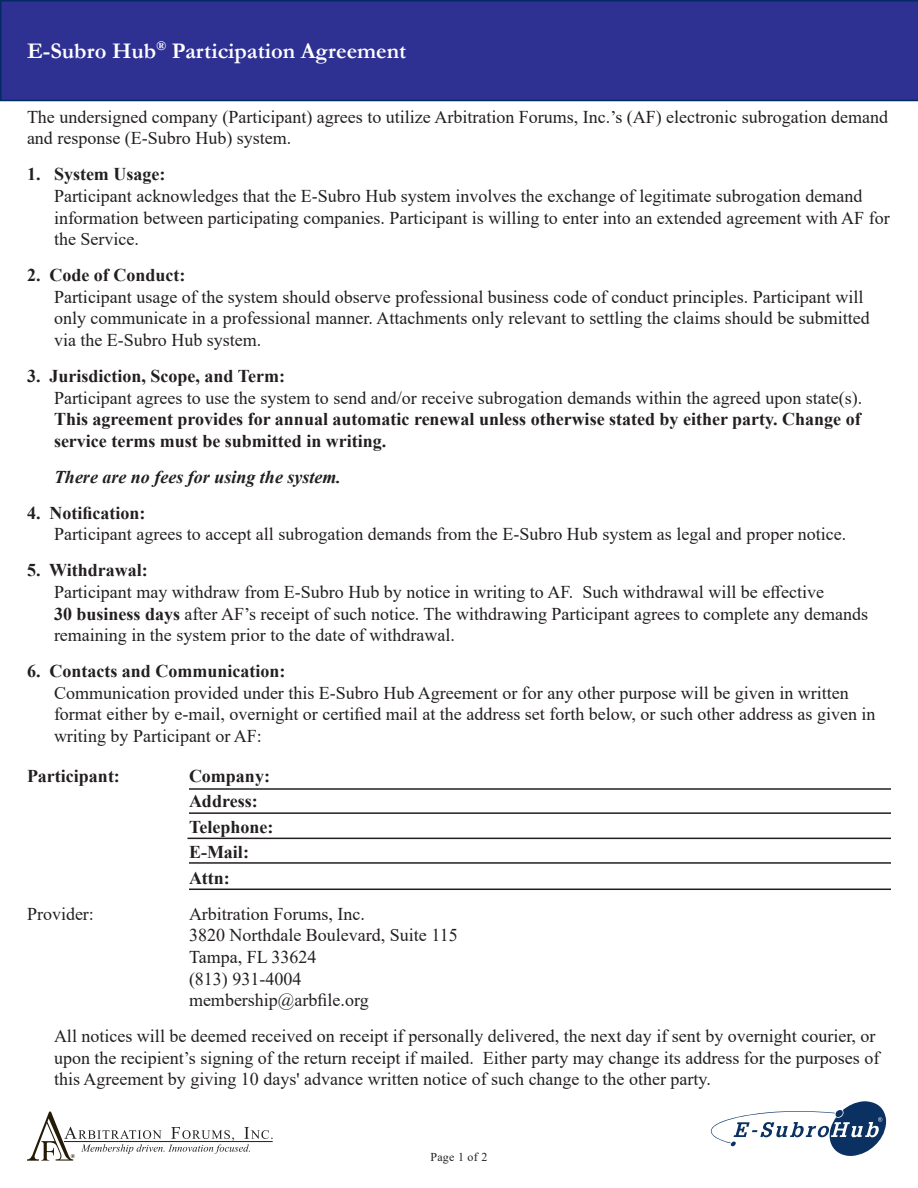
<style>
.page{position:relative;width:918px;height:1188px;background:#fff}
.page>*{position:absolute;margin:0;border:0;box-sizing:border-box;transform-origin:0 0}
.t1{font:700 22.5px "Garamond";color:#fff}
.t2{font:18px/21.6px "Times New Roman";color:#231f20}
.t3{font:700 18px/25.5px "Times New Roman";color:#231f20}
.t4{font:italic 700 18px "Times New Roman";color:#231f20}
.t5{font:12px "Times New Roman";letter-spacing:.015em;color:#231f20}
.t6{font:700 5.7px "Times New Roman";color:#251a05}
.s1{font-weight:700}
</style>
<div class="page">
<div style="left:0;top:0;width:918px;height:101px;background:#2e3092"></div>
<svg style="left:27px;top:1112px;width:246px;height:49px"></svg>
<hr style="left:189px;top:788px;width:702px;height:2px;background:#231f20">
<hr style="left:189px;top:812px;width:702px;height:2px;background:#231f20">
<hr style="left:189px;top:862px;width:702px;height:2px;background:#231f20">
<hr style="left:189px;top:889px;width:702px;height:1px;background:#231f20">
<hr style="left:188px;top:838px;width:703px;height:1px;background:#231f20">
<svg style="left:711px;top:1101px;width:175px;height:55px"></svg>
<p class="t1" style="left:27px;top:36px;width:381px">E-Subro Hub<sup>®</sup> Participation Agreement</p>
<p class="t2" style="left:27px;top:105px;width:863px">The undersigned company (Participant) agrees to utilize Arbitration Forums, Inc.’s (AF) electronic subrogation demand and response (E-Subro Hub) system.</p>
<p class="t3" style="left:27px;top:161px;width:140px">1. System Usage:</p>
<p class="t2" style="left:54px;top:185px;width:837px">Participant acknowledges that the E-Subro Hub system involves the exchange of legitimate subrogation demand information between participating companies. Participant is willing to enter into an extended agreement with AF for the Service.</p>
<p class="t3" style="left:27px;top:262px;width:160px">2. Code of Conduct:</p>
<p class="t2" style="left:54px;top:285px;width:817px">Participant usage of the system should observe professional business code of conduct principles. Participant will only communicate in a professional manner. Attachments only relevant to settling the claims should be submitted via the E-Subro Hub system.</p>
<p class="t3" style="left:27px;top:363px;width:260px">3. Jurisdiction, Scope, and Term:</p>
<p class="t2" style="left:54px;top:386px;width:810px">Participant agrees to use the system to send and/or receive subrogation demands within the agreed upon state(s).</p>
<p class="t3" style="left:54px;top:408px;width:808px;line-height:21.6px">This agreement provides for annual automatic renewal unless otherwise stated by either party. Change of service terms must be submitted in writing.</p>
<p class="t4" style="left:54px;top:464px;width:288px">There are no fees for using the system.</p>
<p class="t3" style="left:27px;top:499px;width:120px">4. Notification:</p>
<p class="t2" style="left:54px;top:523px;width:794px">Participant agrees to accept all subrogation demands from the E-Subro Hub system as legal and proper notice.</p>
<p class="t3" style="left:27px;top:557px;width:122px">5. Withdrawal:</p>
<p class="t2" style="left:54px;top:581px;width:816px">Participant may withdraw from E-Subro Hub by notice in writing to AF. Such withdrawal will be effective<br><span class="s1">30 business days</span> after AF’s receipt of such notice. The withdrawing Participant agrees to complete any demands remaining in the system prior to the date of withdrawal.</p>
<p class="t3" style="left:27px;top:658px;width:260px">6. Contacts and Communication:</p>
<p class="t2" style="left:54px;top:681px;width:823px">Communication provided under this E-Subro Hub Agreement or for any other purpose will be given in written format either by e-mail, overnight or certified mail at the address set forth below, or such other address as given in writing by Participant or AF:</p>
<p class="t3" style="left:27px;top:763px;width:94px">Participant:</p>
<p class="t3" style="left:189px;top:763px;width:86px">Company:<br>Address:<br>Telephone:<br>E-Mail:<br>Attn:</p>
<p class="t2" style="left:27px;top:902px;width:68px">Provider:</p>
<p class="t2" style="left:189px;top:902px;width:270px">Arbitration Forums, Inc.<br>3820 Northdale Boulevard, Suite 115<br>Tampa, FL 33624<br>(813) 931-4004 membership@arbfile.org</p>
<p class="t2" style="left:54px;top:1025px;width:827px">All notices will be deemed received on receipt if personally delivered, the next day if sent by overnight courier, or upon the recipient’s signing of the return receipt if mailed. Either party may change its address for the purposes of this Agreement by giving 10 days' advance written notice of such change to the other party.</p>
<p class="t6" style="left:71px;top:1152px;width:6px">®</p>
<p class="t5" style="left:431px;top:1149px;width:58px">Page 1 of 2</p>
</div>
